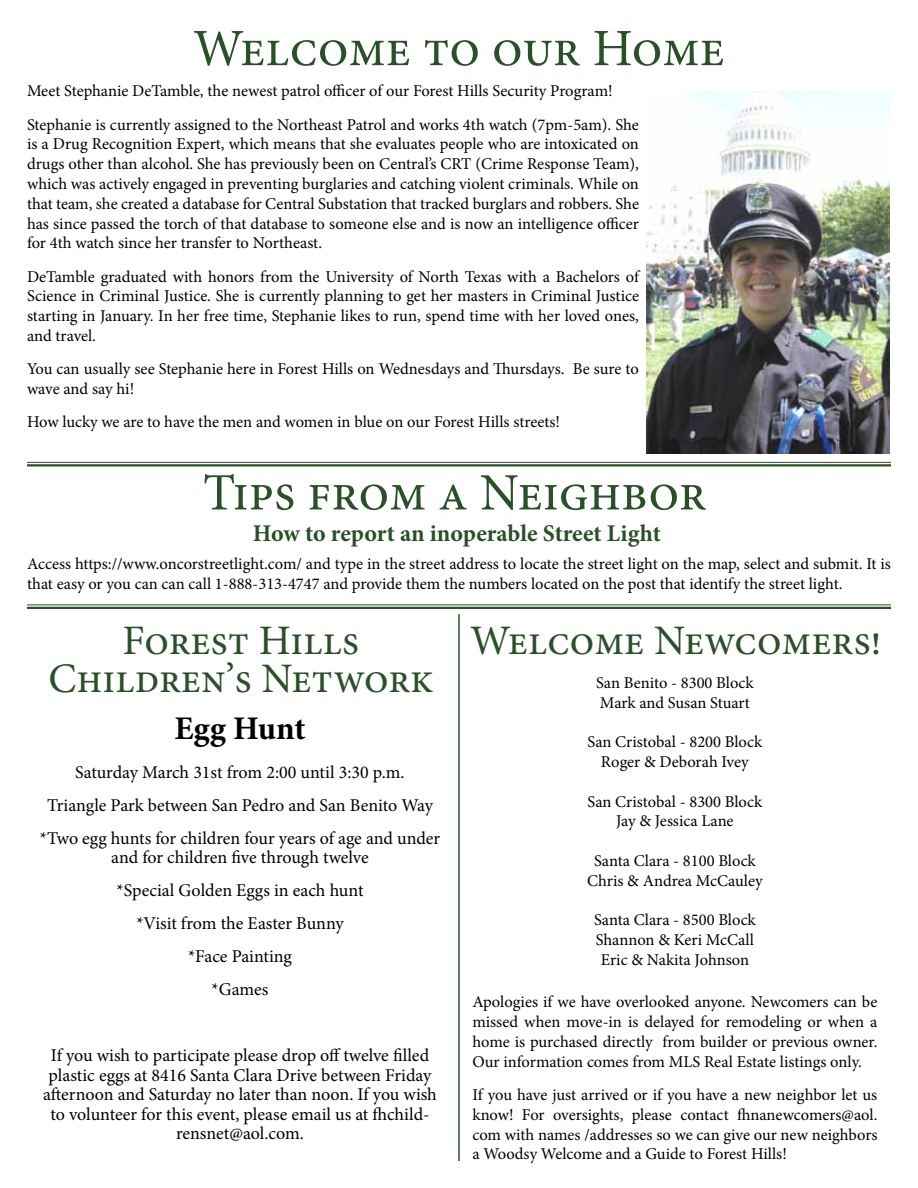
<style>
.page{position:relative;width:918px;height:1188px;background:#fff}
.page>*{position:absolute;margin:0;border:0;box-sizing:border-box;transform-origin:0 0}
.t1{font:52.5px "Minion Pro";color:#285127}
.t2{font:42px/37.5px "Minion Pro";color:#285127;text-align:center}
.t3{font:700 33px "Minion Pro";color:#000}
.t4{font:700 24px "Minion Pro";letter-spacing:-.005em;color:#285127}
.t5{font:18px/33px "Minion Pro";color:#000;text-align:center}
.t6{font:16.5px/19.8px "Minion Pro";color:#000}
.t7{font:16.5px/19.8px "Minion Pro";letter-spacing:-.02em;color:#000}
</style>
<div class="page">
<hr style="left:27px;top:464px;width:864px;height:2px;background:#285127">
<hr style="left:27px;top:462px;width:864px;height:1px;background:#285127">
<img style="left:647px;top:92px;width:242px;height:362px">
<hr style="left:27px;top:607px;width:864px;height:2px;background:#285127">
<hr style="left:27px;top:604px;width:864px;height:1px;background:#285127">
<hr style="left:458px;top:614px;width:2px;height:547px;background:#285127">
<h1 class="t1" style="left:193px;top:13px;width:533px">Welcome to our Home</h1>
<p class="t6" style="left:27px;top:74px;width:613px;line-height:33.3px">Meet Stephanie DeTamble, the newest patrol officer of our Forest Hills Security Program!<br>Stephanie is currently assigned to the Northeast Patrol and works 4th watch (7pm-5am). She</p>
<p class="t6" style="left:27px;top:134px;width:614px;text-align:justify">is a Drug Recognition Expert, which means that she evaluates people who are intoxicated on drugs other than alcohol. She has previously been on Central’s CRT (Crime Response Team), which was actively engaged in preventing burglaries and catching violent criminals. While on that team, she created a database for Central Substation that tracked burglars and robbers. She has since passed the torch of that database to someone else and is now an intelligence officer for 4th watch since her transfer to Northeast.</p>
<p class="t6" style="left:27px;top:267px;width:615px;text-align:justify">DeTamble graduated with honors from the University of North Texas with a Bachelors of Science in Criminal Justice. She is currently planning to get her masters in Criminal Justice starting in January. In her free time, Stephanie likes to run, spend time with her loved ones, and travel.</p>
<p class="t7" style="left:27px;top:359px;width:613px">You can usually see Stephanie here in Forest Hills on Wednesdays and Thursdays. Be sure to wave and say hi!</p>
<p class="t6" style="left:27px;top:412px;width:535px">How lucky we are to have the men and women in blue on our Forest Hills streets!</p>
<h1 class="t1" style="left:203px;top:458px;width:505px">Tips from a Neighbor</h1>
<h3 class="t4" style="left:253px;top:516px;width:410px">How to report an inoperable Street Light</h3>
<p class="t6" style="left:27px;top:554px;width:865px">Access https://www.oncorstreetlight.com/ and type in the street address to locate the street light on the map, select and submit. It is that easy or you can can call 1-888-313-4747 and provide them the numbers located on the post that identify the street light.</p>
<h2 class="t2" style="left:48px;top:622px;width:387px">Forest Hills<br>Children’s Network</h2>
<h3 class="t3" style="left:174px;top:705px;width:133px">Egg Hunt</h3>
<p class="t5" style="left:40px;top:756px;width:402px">Saturday March 31st from 2:00 until 3:30 p.m.<br>Triangle Park between San Pedro and San Benito Way *Two egg hunts for children four years of age and under</p>
<p class="t5" style="left:111px;top:841px;width:259px">and for children five through twelve *Special Golden Eggs in each hunt *Visit from the Easter Bunny<br>*Face Painting<br>*Games</p>
<p class="t5" style="left:43px;top:1046px;width:395px;line-height:19.5px">If you wish to participate please drop off twelve filled plastic eggs at 8416 Santa Clara Drive between Friday afternoon and Saturday no later than noon. If you wish to volunteer for this event, please email us at fhchild&shy;rensnet@aol.com.</p>
<h2 class="t2" style="left:470px;top:622px;width:412px">Welcome Newcomers!</h2>
<p class="t6" style="left:596px;top:673px;width:159px">San Benito - 8300 Block<br>Mark and Susan Stuart</p>
<p class="t6" style="left:588px;top:732px;width:176px;text-align:center">San Cristobal - 8200 Block<br>Roger &amp; Deborah Ivey</p>
<p class="t6" style="left:588px;top:792px;width:176px;text-align:center">San Cristobal - 8300 Block<br>Jay &amp; Jessica Lane</p>
<p class="t6" style="left:587px;top:851px;width:178px;text-align:center">Santa Clara - 8100 Block<br>Chris &amp; Andrea McCauley</p>
<p class="t6" style="left:594px;top:910px;width:163px">Santa Clara - 8500 Block<br>Shannon &amp; Keri McCall<br>Eric &amp; Nakita Johnson</p>
<p class="t6" style="left:472px;top:992px;width:407px;text-align:justify">Apologies if we have overlooked anyone. Newcomers can be missed when move-in is delayed for remodeling or when a home is purchased directly from builder or previous owner.<br>Our information comes from MLS Real Estate listings only.</p>
<p class="t6" style="left:472px;top:1085px;width:407px;text-align:justify">If you have just arrived or if you have a new neighbor let us know! For oversights, please contact fhnanewcomers@aol. com with names /addresses so we can give our new neighbors a Woodsy Welcome and a Guide to Forest Hills!</p>
</div>
